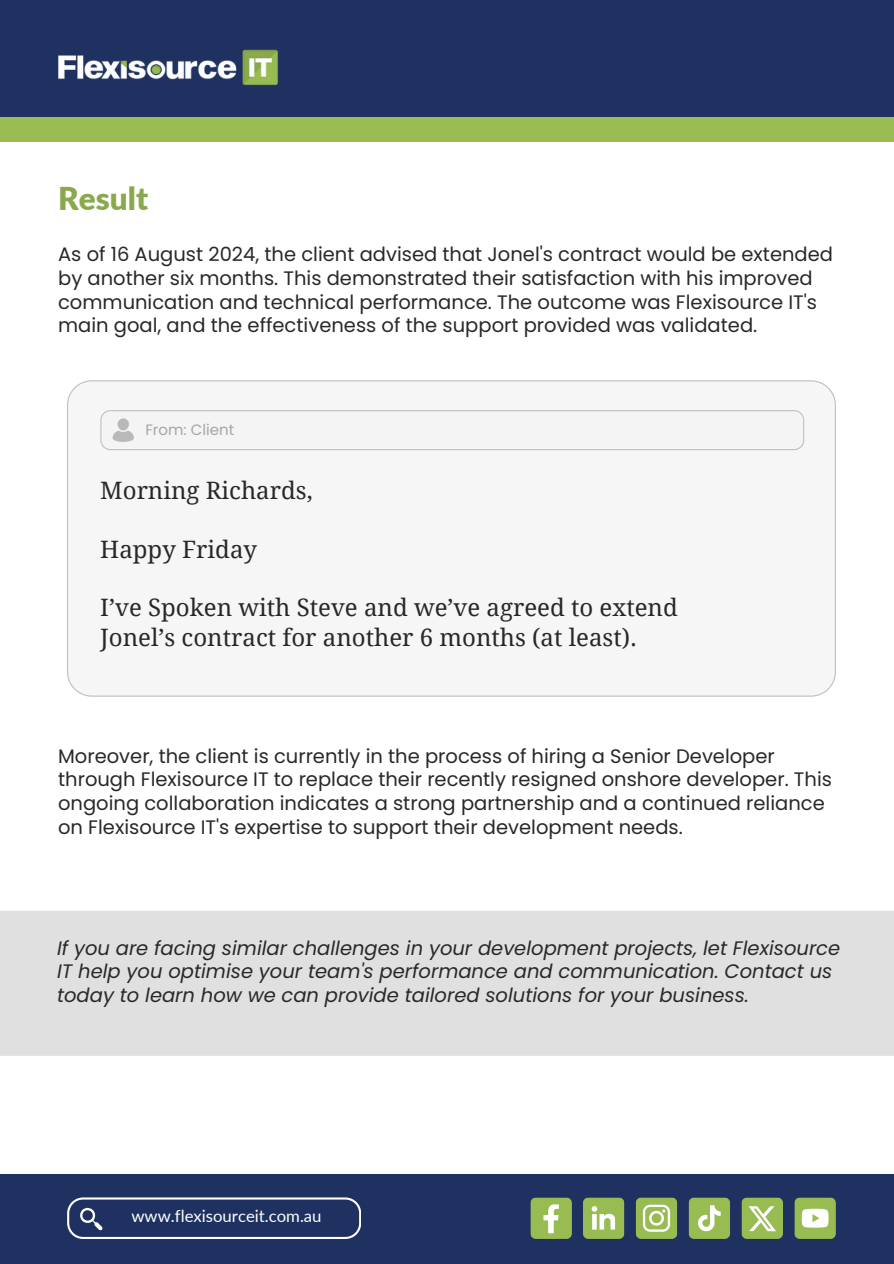
<style>
.page{position:relative;width:894px;height:1264px;background:#fff}
.page>*{position:absolute;margin:0;border:0;box-sizing:border-box;transform-origin:0 0}
.t1{font:900 31.5px "Lato";color:#8aa94c}
.t2{font:24px/29.2px "Droid Serif";color:#272828}
.t3{font:19.5px/23.7px "Poppins";color:#272828}
.t4{font:italic 19.5px/23.7px "Poppins";color:#272828}
.t5{font:16.65px "Lato";color:#fff}
.t6{font:15px "Poppins";color:#a6a6a6}
</style>
<div class="page">
<div style="left:0;top:0;width:893px;height:130px;background:#1f3160"></div>
<div style="left:0;top:118px;width:893px;height:24px;background:#98bb52"></div>
<img style="left:58px;top:49px;width:220px;height:36px">
<div style="left:0;top:911px;width:893px;height:144px;background:#e0e0e0"></div>
<div style="left:0;top:1174px;width:893px;height:89px;background:#1f3160"></div>
<svg style="left:67px;top:1197px;width:294px;height:41px"></svg>
<svg style="left:530px;top:1197px;width:41px;height:41px;background:#a1be69"></svg>
<svg style="left:636px;top:1197px;width:41px;height:41px;background:#a7c372"></svg>
<svg style="left:583px;top:1197px;width:41px;height:41px;background:#a4c16d"></svg>
<svg style="left:741px;top:1197px;width:41px;height:41px;background:#a2bf6c"></svg>
<svg style="left:688px;top:1197px;width:42px;height:41px;background:#a0be6a"></svg>
<svg style="left:794px;top:1197px;width:41px;height:41px;background:#aec780"></svg>
<div style="left:67px;top:380px;width:768px;height:316px;background:#f6f6f6"></div>
<svg style="left:100px;top:410px;width:703px;height:40px"></svg>
<h1 class="t1" style="left:58px;top:175px;width:91px">Result</h1>
<p class="t3" style="left:58px;top:243px;width:776px">As of 16 August 2024, the client advised that Jonel's contract would be extended by another six months. This demonstrated their satisfaction with his improved communication and technical performance. The outcome was Flexisource IT's main goal, and the effectiveness of the support provided was validated.</p>
<p class="t6" style="left:145px;top:420px;width:90px">From: Client</p>
<p class="t2" style="left:100px;top:475px;width:214px">Morning Richards,</p>
<p class="t2" style="left:100px;top:534px;width:158px">Happy Friday</p>
<p class="t2" style="left:100px;top:592px;width:579px">I’ve Spoken with Steve and we’ve agreed to extend<br>Jonel’s contract for another 6 months (at least).</p>
<p class="t3" style="left:58px;top:744px;width:775px">Moreover, the client is currently in the process of hiring a Senior Developer through Flexisource IT to replace their recently resigned onshore developer. This ongoing collaboration indicates a strong partnership and a continued reliance on Flexisource IT's expertise to support their development needs.</p>
<p class="t4" style="left:57px;top:936px;width:784px">If you are facing similar challenges in your development projects, let Flexisource<br>IT help you optimise your team's performance and communication. Contact us today to learn how we can provide tailored solutions for your business.</p>
<p class="t5" style="left:131px;top:1203px;width:191px">www.flexisourceit.com.au</p>
</div>
